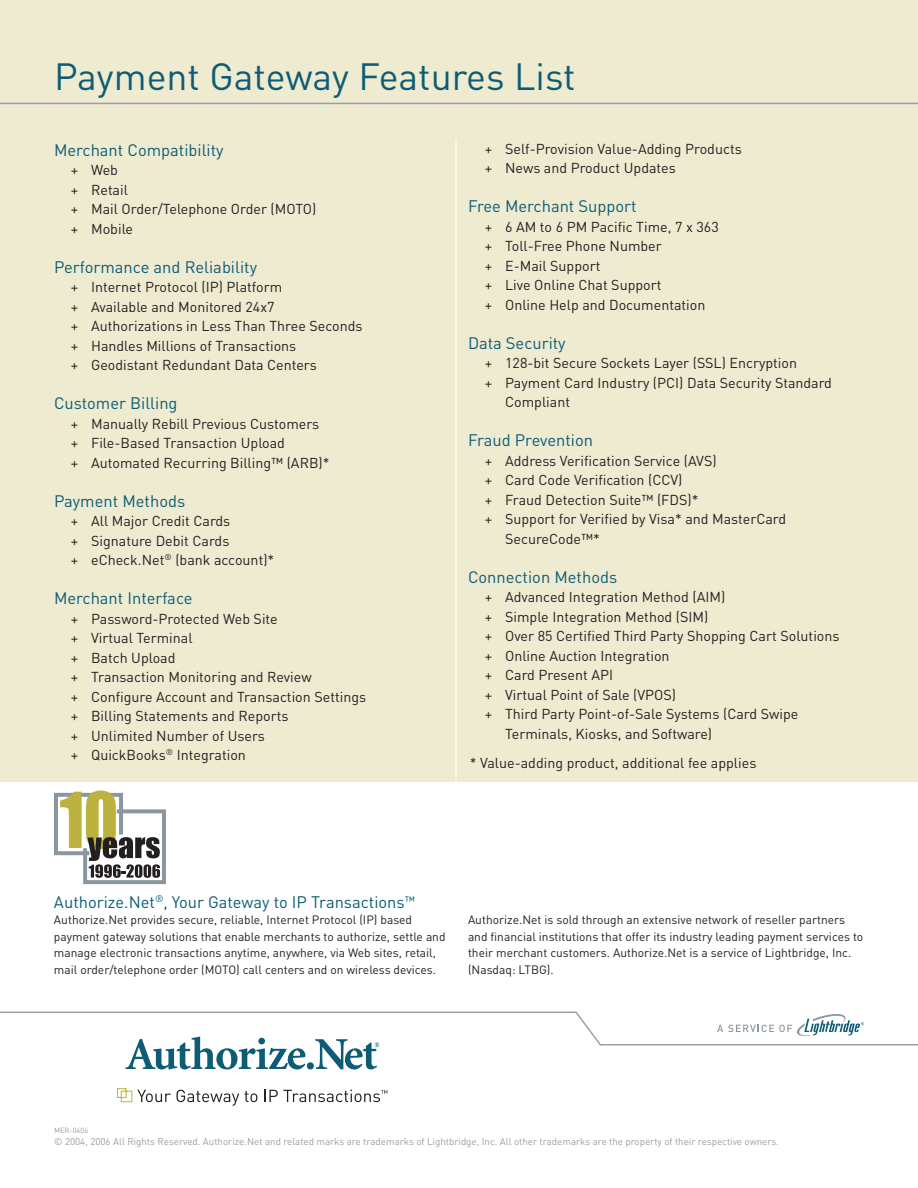
<style>
.page{position:relative;width:918px;height:1188px;background:#fff}
.page>*{position:absolute;margin:0;border:0;box-sizing:border-box;transform-origin:0 0}
.t1{font:37.5px "DIN";color:#0d5c75}
.t2{font:16.5px "DIN";color:#0d5c75}
.t3{font:14.25px/19.5px "DIN";color:#231f20}
.t4{font:12px/16.5px "DIN";color:#231f20}
.t5{font:9.75px "DIN";color:#999fa4}
.t6{font:7.5px "DIN";color:#999fa4}
</style>
<div class="page">
<div style="left:0;top:0;width:918px;height:782px;background:#eeebd1"></div>
<svg style="left:265px;top:1090px;width:122px;height:12px"></svg>
<svg style="left:117px;top:1088px;width:140px;height:18px"></svg>
<hr style="left:0;top:103px;width:918px;height:1px;background:#999fa4">
<svg style="left:0;top:1012px;width:918px;height:58px"></svg>
<hr style="left:456px;top:139px;width:1px;height:677px;background:#fff">
<svg style="left:54px;top:790px;width:112px;height:94px"></svg>
<h1 class="t1" style="left:54px;top:52px;width:523px">Payment Gateway Features List</h1>
<p class="t2" style="left:54px;top:139px;width:171px">Merchant Compatibility</p>
<p class="t3" style="left:71px;top:160px;width:247px">+ Web<br>+ Retail<br>+ Mail Order/Telephone Order (MOTO) + Mobile</p>
<p class="t2" style="left:54px;top:256px;width:205px">Performance and Reliability</p>
<p class="t3" style="left:71px;top:277px;width:293px">+ Internet Protocol (IP) Platform<br>+ Available and Monitored 24x7<br>+ Authorizations in Less Than Three Seconds + Handles Millions of Transactions<br>+ Geodistant Redundant Data Centers</p>
<p class="t2" style="left:54px;top:392px;width:125px">Customer Billing</p>
<p class="t3" style="left:71px;top:413px;width:260px">+ Manually Rebill Previous Customers + File-Based Transaction Upload<br>+ Automated Recurring Billing™ (ARB)*</p>
<p class="t2" style="left:54px;top:490px;width:133px">Payment Methods</p>
<p class="t3" style="left:71px;top:511px;width:205px">+ All Major Credit Cards<br>+ Signature Debit Cards<br>+ eCheck.Net<sup>®</sup> (bank account)*</p>
<p class="t2" style="left:54px;top:587px;width:140px">Merchant Interface</p>
<p class="t3" style="left:71px;top:608px;width:297px">+ Password-Protected Web Site<br>+ Virtual Terminal<br>+ Batch Upload<br>+ Transaction Monitoring and Review<br>+ Configure Account and Transaction Settings + Billing Statements and Reports<br>+ Unlimited Number of Users<br>+ QuickBooks<sup>®</sup> Integration</p>
<p class="t3" style="left:485px;top:139px;width:258px">+ Self-Provision Value-Adding Products + News and Product Updates</p>
<p class="t2" style="left:468px;top:196px;width:170px">Free Merchant Support</p>
<p class="t3" style="left:485px;top:217px;width:235px">+ 6 AM to 6 PM Pacific Time, 7 x 363 + Toll-Free Phone Number<br>+ E-Mail Support<br>+ Live Online Chat Support<br>+ Online Help and Documentation</p>
<p class="t2" style="left:468px;top:332px;width:99px">Data Security</p>
<p class="t3" style="left:485px;top:353px;width:314px">+ 128-bit Secure Sockets Layer (SSL) Encryption</p>
<p class="t3" style="left:485px;top:373px;width:349px">+ Payment Card Industry (PCI) Data Security Standard</p>
<p class="t3" style="left:505px;top:392px;width:66px">Compliant</p>
<p class="t2" style="left:468px;top:430px;width:127px">Fraud Prevention</p>
<p class="t3" style="left:485px;top:451px;width:233px">+ Address Verification Service (AVS)</p>
<p class="t3" style="left:485px;top:470px;width:199px">+ Card Code Verification (CCV)</p>
<p class="t3" style="left:485px;top:490px;width:215px">+ Fraud Detection Suite™ (FDS)*</p>
<p class="t3" style="left:485px;top:509px;width:303px">+ Support for Verified by Visa* and MasterCard</p>
<p class="t3" style="left:505px;top:529px;width:96px">SecureCode™*</p>
<p class="t2" style="left:468px;top:566px;width:151px">Connection Methods</p>
<p class="t3" style="left:485px;top:587px;width:242px">+ Advanced Integration Method (AIM)</p>
<p class="t3" style="left:485px;top:607px;width:225px">+ Simple Integration Method (SIM)</p>
<p class="t3" style="left:485px;top:626px;width:356px">+ Over 85 Certified Third Party Shopping Cart Solutions</p>
<p class="t3" style="left:485px;top:646px;width:186px">+ Online Auction Integration</p>
<p class="t3" style="left:485px;top:665px;width:130px">+ Card Present API</p>
<p class="t3" style="left:485px;top:685px;width:193px">+ Virtual Point of Sale (VPOS)</p>
<p class="t3" style="left:485px;top:704px;width:315px">+ Third Party Point-of-Sale Systems (Card Swipe</p>
<p class="t3" style="left:505px;top:724px;width:209px">Terminals, Kiosks, and Software)</p>
<p class="t3" style="left:470px;top:752px;width:288px">* Value-adding product, additional fee applies</p>
<p class="t2" style="left:54px;top:891px;width:362px">Authorize.Net<sup>®</sup>, Your Gateway to IP Transactions<sup>™</sup></p>
<p class="t4" style="left:54px;top:911px;width:393px">Authorize.Net provides secure, reliable, Internet Protocol (IP) based payment gateway solutions that enable merchants to authorize, settle and manage electronic transactions anytime, anywhere, via Web sites, retail, mail order/telephone order (MOTO) call centers and on wireless devices.</p>
<p class="t4" style="left:468px;top:911px;width:397px">Authorize.Net is sold through an extensive network of reseller partners and financial institutions that offer its industry leading payment services to their merchant customers. Authorize.Net is a service of Lightbridge, Inc. (Nasdaq: LTBG).</p>
<p class="t6" style="left:54px;top:1125px;width:36px">MER-0406</p>
<p class="t5" style="left:54px;top:1135px;width:726px">© 2004, 2006 All Rights Reserved. Authorize.Net and related marks are trademarks of Lightbridge, Inc. All other trademarks are the property of their respective owners.</p>
</div>
